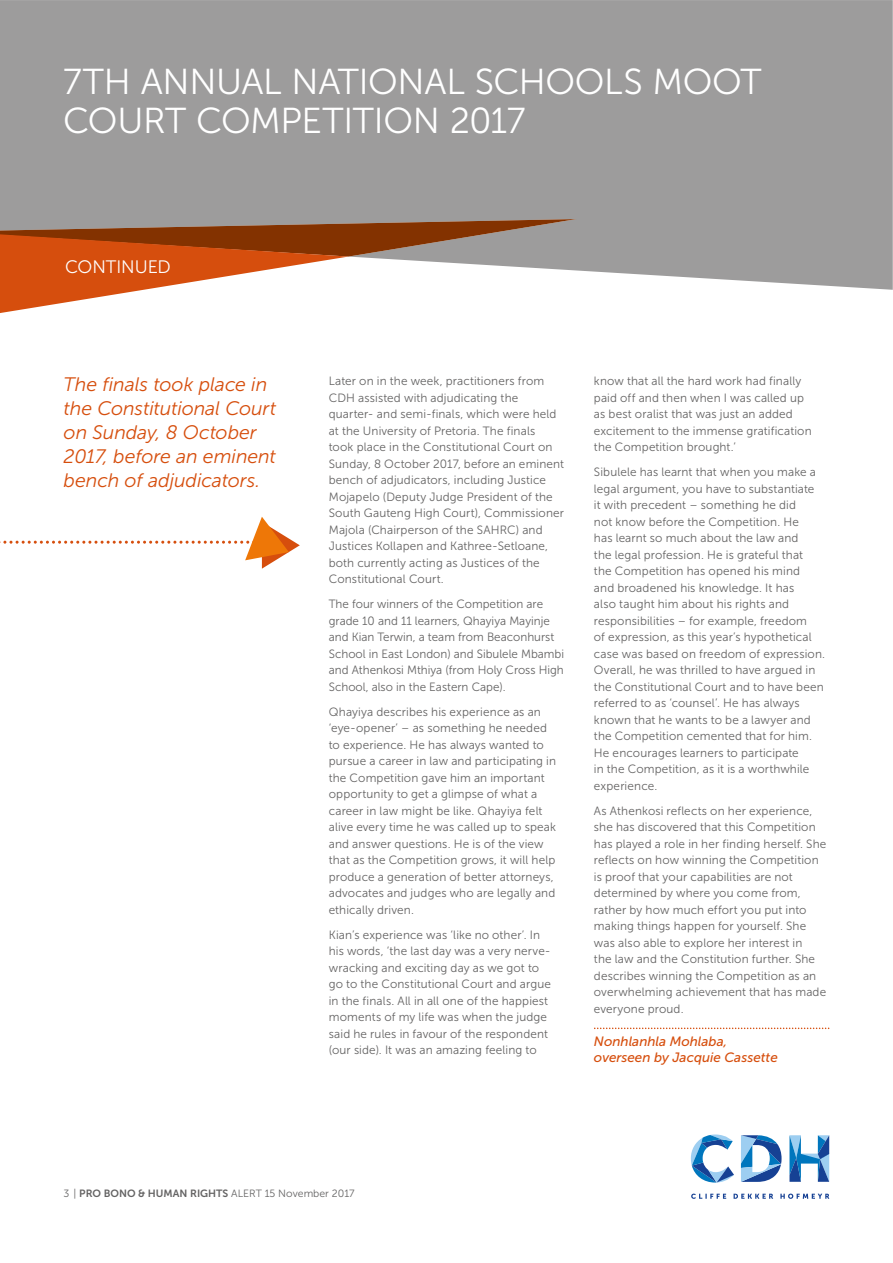
<style>
.page{position:relative;width:893px;height:1263px;background:#fff}
.page>*{position:absolute;margin:0;border:0;box-sizing:border-box;transform-origin:0 0}
.t1{font:36px/39px "Museo Sans 300";letter-spacing:-.01em;color:#fff}
.t2{font:italic 19.5px/24px "Museo Sans 300";letter-spacing:-.005em;color:#d64e0d}
.t3{font:18px "Museo Sans 300";letter-spacing:-.005em;color:#fff}
.t4{font:italic 13.5px/16.2px "Museo Sans 500";color:#d64e0d}
.t5{font:12px/16.5px "Museo Sans 300";letter-spacing:.01em;color:#646363}
.t6{font:10.5px "Museo Sans 300";color:#646363}
.s1{font-family:"Museo Sans 700"}
</style>
<div class="page">
<div style="left:0;top:0;width:892px;height:290px;background:#9d9c9c"></div>
<svg style="left:0;top:217px;width:576px;height:96px"></svg>
<svg style="left:594px;top:1028px;width:235px;height:1px"></svg>
<svg style="left:0;top:517px;width:300px;height:52px"></svg>
<svg style="left:691px;top:1194px;width:138px;height:5px"></svg>
<svg style="left:789px;top:1135px;width:40px;height:47px"></svg>
<svg style="left:691px;top:1135px;width:43px;height:48px"></svg>
<svg style="left:741px;top:1135px;width:40px;height:47px"></svg>
<h1 class="t1" style="left:63px;top:66px;width:700px">7TH ANNUAL NATIONAL SCHOOLS MOOT<br>COURT COMPETITION 2017</h1>
<h3 class="t3" style="left:65px;top:260px;width:107px">CONTINUED</h3>
<h2 class="t2" style="left:64px;top:374px;width:214px">The finals took place in the Constitutional Court on Sunday, 8 October<br>2017, before an eminent bench of adjudicators.</h2>
<p class="t5" style="left:329px;top:374px;width:237px">Later on in the week, practitioners from CDH assisted with adjudicating the quarter- and semi-finals, which were held at the University of Pretoria. The finals<br>took place in the Constitutional Court on Sunday, 8 October 2017, before an eminent bench of adjudicators, including Justice Mojapelo (Deputy Judge President of the South Gauteng High Court), Commissioner Majola (Chairperson of the SAHRC) and Justices Kollapen and Kathree-Setloane, both currently acting as Justices of the Constitutional Court.</p>
<p class="t5" style="left:329px;top:597px;width:237px">The four winners of the Competition are grade 10 and 11 learners, Qhayiya Mayinje and Kian Terwin, a team from Beaconhurst School in East London) and Sibulele Mbambi and Athenkosi Mthiya (from Holy Cross High School, also in the Eastern Cape).</p>
<p class="t5" style="left:329px;top:705px;width:229px">Qhayiya describes his experience as an ‘eye-opener’ – as something he needed to experience. He has always wanted to pursue a career in law and participating in the Competition gave him an important opportunity to get a glimpse of what a career in law might be like. Qhayiya felt alive every time he was called up to speak and answer questions. He is of the view that as the Competition grows, it will help produce a generation of better attorneys, advocates and judges who are legally and ethically driven.</p>
<p class="t5" style="left:329px;top:928px;width:224px">Kian’s experience was ‘like no other’. In his words, ‘the last day was a very nerve&shy;wracking and exciting day as we got to go to the Constitutional Court and argue in the finals. All in all one of the happiest moments of my life was when the judge said he rules in favour of the respondent (our side). It was an amazing feeling to</p>
<p class="t5" style="left:594px;top:374px;width:219px">know that all the hard work had finally paid off and then when I was called up as best oralist that was just an added excitement to the immense gratification the Competition brought.’</p>
<p class="t5" style="left:594px;top:465px;width:232px">Sibulele has learnt that when you make a legal argument, you have to substantiate<br>it with precedent – something he did<br>not know before the Competition. He<br>has learnt so much about the law and<br>the legal profession. He is grateful that<br>the Competition has opened his mind<br>and broadened his knowledge. It has<br>also taught him about his rights and responsibilities – for example, freedom<br>of expression, as this year’s hypothetical case was based on freedom of expression.<br>Overall, he was thrilled to have argued in the Constitutional Court and to have been referred to as ‘counsel’. He has always known that he wants to be a lawyer and the Competition cemented that for him.<br>He encourages learners to participate<br>in the Competition, as it is a worthwhile experience.</p>
<p class="t5" style="left:594px;top:804px;width:234px">As Athenkosi reflects on her experience, she has discovered that this Competition has played a role in her finding herself. She reflects on how winning the Competition is proof that your capabilities are not determined by where you come from, rather by how much effort you put into making things happen for yourself. She was also able to explore her interest in<br>the law and the Constitution further. She describes winning the Competition as an overwhelming achievement that has made everyone proud.</p>
<p class="t4" style="left:594px;top:1035px;width:185px">Nonhlanhla Mohlaba, overseen by Jacquie Cassette</p>
<p class="t6" style="left:64px;top:1189px;width:292px">3 | <span class="s1">PRO BONO &amp; HUMAN RIGHTS</span> ALERT 15 November 2017</p>
</div>
